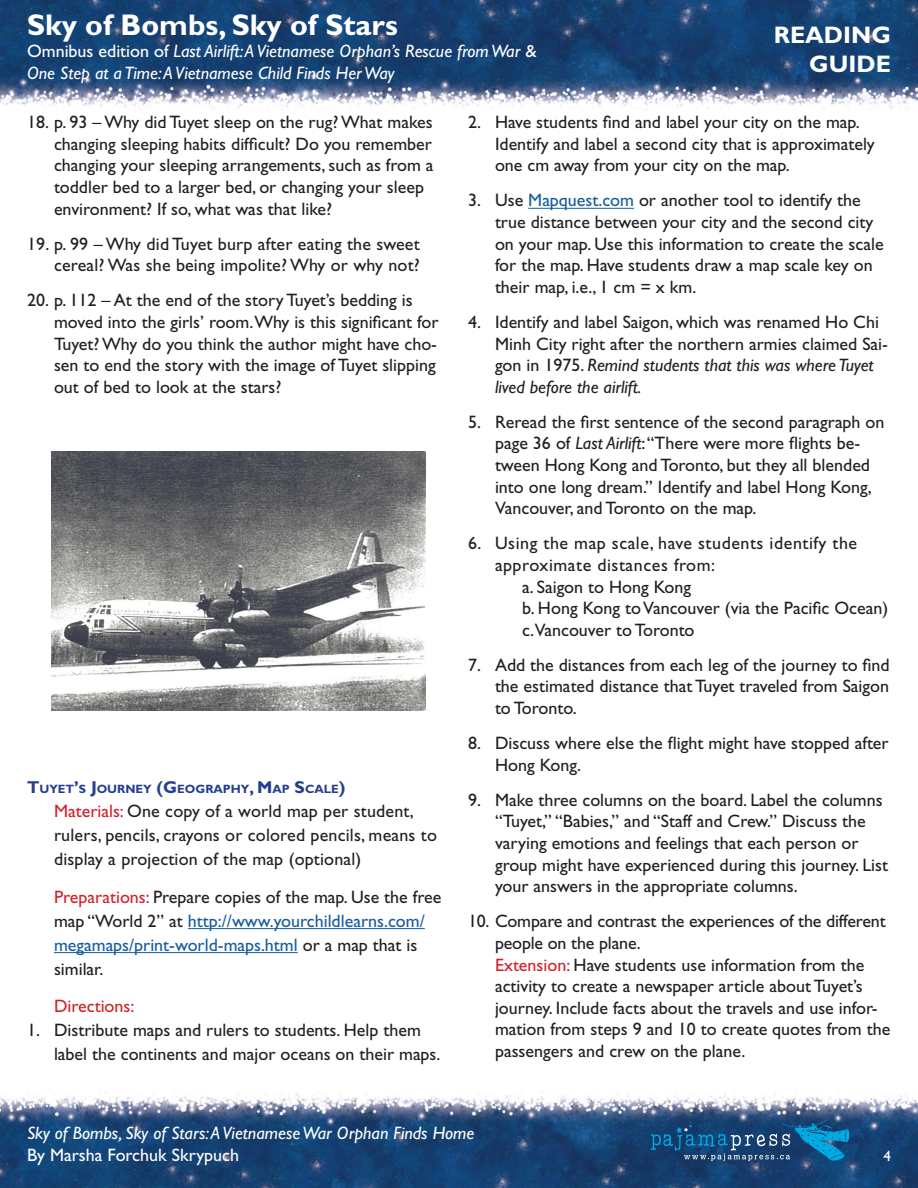
<style>
.page{position:relative;width:918px;height:1188px;background:#fff}
.page>*{position:absolute;margin:0;border:0;box-sizing:border-box;transform-origin:0 0}
.t1{font:700 30px "Gill Sans Std";color:#fff}
.t2{font:700 24px/28.8px "Gill Sans Std";color:#fff;text-align:right}
.Paragraph_Style_1{font:18px/21.6px "Gill Sans Std";color:#231f20}
.t3{font:italic 18px/21.6px "Gill Sans Std";color:#fff}
.Paragraph_Style_1-2{font:18px "Gill Sans Std";letter-spacing:.03em;color:#231f20}
.t4{font:18px "Gill Sans Std";color:#fff}
.Paragraph_Style_1-3{font:18px "Gill Sans Std";color:#d1232a}
.t5{font:15px "Gill Sans Std";color:#fff}
.t6{font:700 12.15px "Gill Sans Std";color:#253f8e}
.s1{font-style:normal}
.s2{color:#175d9e}
.s3{font-style:italic}
.s4{color:#d1232a}
.s5{font-size:17.25px}
</style>
<div class="page">
<img style="left:0;top:0;width:918px;height:110px">
<img style="left:0;top:1092px;width:918px;height:96px">
<svg style="left:650px;top:1119px;width:200px;height:42px;background:#1d5786"></svg>
<hr style="left:188px;top:928px;width:237px;height:1px;background:#175d9e">
<hr style="left:54px;top:952px;width:244px;height:1px;background:#175d9e">
<hr style="left:528px;top:208px;width:106px;height:1px;background:#175d9e">
<img style="left:51px;top:452px;width:375px;height:259px">
<h1 class="t1" style="left:27px;top:8px;width:372px">Sky of Bombs, Sky of Stars</h1>
<h2 class="t2" style="left:774px;top:21px;width:119px">READING<br>GUIDE</h2>
<p class="t3" style="left:27px;top:40px;width:511px"><span class="s1">Omnibus edition of</span> Last Airlift: A Vietnamese Orphan’s Rescue from War <span class="s1">&amp;<br></span>One Step at a Time: A Vietnamese Child Finds Her Way</p>
<p class="Paragraph_Style_1" style="left:54px;top:111px;width:381px;text-indent:-27px">18. p. 93 – Why did Tuyet sleep on the rug? What makes changing sleeping habits difficult? Do you remember changing your sleeping arrangements, such as from a toddler bed to a larger bed, or changing your sleep environment? If so, what was that like?</p>
<p class="Paragraph_Style_1" style="left:27px;top:233px;width:394px;text-align:right">19. p. 99 – Why did Tuyet burp after eating the sweet cereal? Was she being impolite? Why or why not?</p>
<p class="Paragraph_Style_1" style="left:54px;top:290px;width:386px;text-indent:-27px">20. p. 112 – At the end of the story Tuyet’s bedding is moved into the girls’ room.Why is this significant for Tuyet? Why do you think the author might have cho&shy;sen to end the story with the image of Tuyet slipping out of bed to look at the stars?</p>
<p class="Paragraph_Style_1" style="left:495px;top:111px;width:381px;text-indent:-27px">2. Have students find and label your city on the map.<br>Identify and label a second city that is approximately one cm away from your city on the map.</p>
<p class="Paragraph_Style_1" style="left:495px;top:190px;width:390px;text-indent:-27px">3. Use <span class="s2">Mapquest.com</span> or another tool to identify the true distance between your city and the second city on your map. Use this information to create the scale for the map. Have students draw a map scale key on their map, i.e., 1 cm = x km.</p>
<p class="Paragraph_Style_1" style="left:495px;top:311px;width:395px;text-indent:-27px">4. Identify and label Saigon, which was renamed Ho Chi Minh City right after the northern armies claimed Sai&shy;gon in 1975. <span class="s3">Remind students that this was where Tuyet lived before the airlift.</span></p>
<p class="Paragraph_Style_1" style="left:495px;top:411px;width:391px;text-indent:-27px">5. Reread the first sentence of the second paragraph on page 36 of <span class="s3">Last Airlift</span>: “There were more flights be&shy;tween Hong Kong and Toronto, but they all blended into one long dream.” Identify and label Hong Kong, Vancouver, and Toronto on the map.</p>
<p class="Paragraph_Style_1-2" style="left:468px;top:533px;width:391px">6. Using the map scale, have students identify the</p>
<p class="Paragraph_Style_1-2" style="left:495px;top:555px;width:222px">approximate distances from:</p>
<p class="Paragraph_Style_1" style="left:522px;top:576px;width:171px">a. Saigon to Hong Kong</p>
<p class="Paragraph_Style_1" style="left:522px;top:597px;width:368px">b. Hong Kong to Vancouver (via the Pacific Ocean)</p>
<p class="Paragraph_Style_1" style="left:522px;top:619px;width:174px">c.Vancouver to Toronto</p>
<p class="Paragraph_Style_1" style="left:495px;top:654px;width:396px;text-align:justify;text-indent:-27px">7. Add the distances from each leg of the journey to find the estimated distance that Tuyet traveled from Saigon to Toronto.</p>
<p class="Paragraph_Style_1" style="left:495px;top:732px;width:395px;text-indent:-27px">8. Discuss where else the flight might have stopped after<br>Hong Kong.</p>
<p class="Paragraph_Style_1" style="left:495px;top:789px;width:395px;text-indent:-27px">9. Make three columns on the board. Label the columns “Tuyet,” “Babies,” and “Staff and Crew.” Discuss the varying emotions and feelings that each person or group might have experienced during this journey. List your answers in the appropriate columns.</p>
<p class="Paragraph_Style_1" style="left:495px;top:911px;width:397px;text-indent:-27px">10. Compare and contrast the experiences of the different people on the plane.<br><span class="s4">Extension:</span> Have students use information from the activity to create a newspaper article about Tuyet’s journey. Include facts about the travels and use infor&shy;mation from steps 9 and 10 to create quotes from the passengers and crew on the plane.</p>
<p class="t6" style="left:27px;top:782px;width:320px"><span class="s5">T</span>UYET<span class="s5">’</span>S <span class="s5">J</span>OURNEY <span class="s5">(G</span> EOGRAPHY<span class="s5">, M</span>AP <span class="s5">S</span>CALE<span class="s5">)</span></p>
<p class="Paragraph_Style_1" style="left:54px;top:799px;width:384px;line-height:24px"><span class="s4">Materials:</span> One copy of a world map per student, rulers, pencils, crayons or colored pencils, means to display a projection of the map (optional)</p>
<p class="Paragraph_Style_1" style="left:54px;top:885px;width:389px;line-height:24px"><span class="s4">Preparations:</span> Prepare copies of the map. Use the free map “World 2” at <span class="s2">http://www.yourchildlearns.com/ megamaps/print-world-maps.html</span> or a map that is similar.</p>
<p class="Paragraph_Style_1-3" style="left:54px;top:996px;width:82px">Directions:</p>
<p class="Paragraph_Style_1" style="left:54px;top:1018px;width:388px;line-height:24px;text-indent:-27px">1. Distribute maps and rulers to students. Help them label the continents and major oceans on their maps.</p>
<p class="t3" style="left:27px;top:1123px;width:449px">Sky of Bombs, Sky of Stars: A Vietnamese War Orphan Finds Home</p>
<p class="t4" style="left:27px;top:1145px;width:214px">By Marsha Forchuk Skrypuch</p>
<p class="t5" style="left:884px;top:1147px;width:9px">4</p>
</div>
